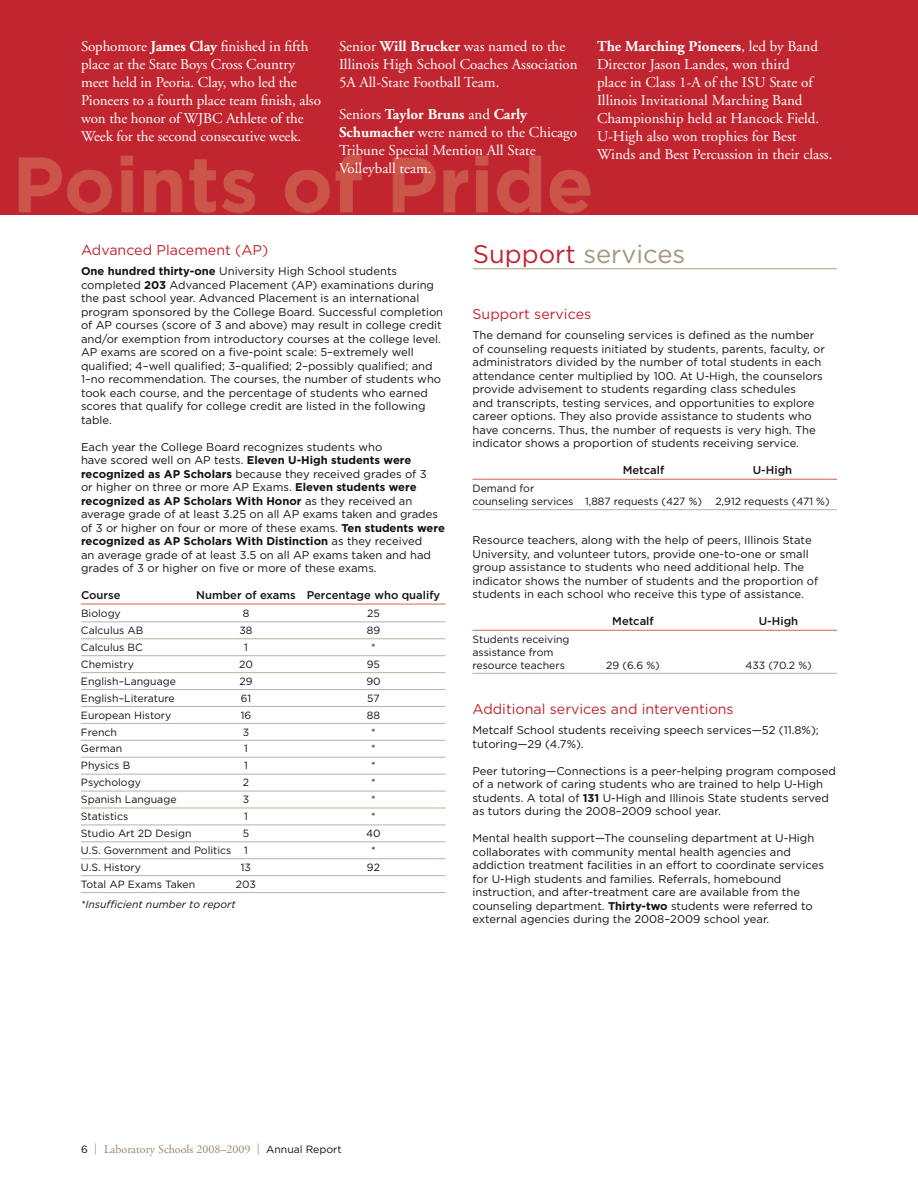
<style>
.page{position:relative;width:918px;height:1188px;background:#fff}
.page>*{position:absolute;margin:0;border:0;box-sizing:border-box;transform-origin:0 0}
.t1{font:25.5px "Gotham";color:#a5977f}
.t2{font:15px/18px "Adobe Garamond";color:#fff}
.t3{font:14.25px "Gotham";color:#c02530}
.t4{font:12px "Adobe Garamond";color:#96876e}
.t5{font:11.25px/13.5px "Gotham";color:#121212}
.t6{font:500 11.25px "Gotham";color:#121212}
.t7{font:10.5px/12.6px "Gotham";color:#121212}
.t8{font:italic 10.5px "Gotham";color:#121212}
.s1{font-weight:700}
.s2{color:#c02530}
.s3{font-family:"Gotham";font-size:10.5px;color:#121212}
.s4{font-family:"Gotham";color:#9d9f9e}
</style>
<div class="page">
<img style="left:0;top:0;width:918px;height:214px">
<hr style="left:81px;top:603px;width:365px;height:2px;background:#d67765">
<hr style="left:81px;top:621px;width:365px;height:1px;background:#bcb19d">
<hr style="left:81px;top:638px;width:365px;height:1px;background:#bcb19d">
<hr style="left:81px;top:655px;width:365px;height:1px;background:#bcb19d">
<hr style="left:81px;top:672px;width:365px;height:1px;background:#bcb19d">
<hr style="left:81px;top:689px;width:365px;height:1px;background:#bcb19d">
<hr style="left:81px;top:706px;width:365px;height:1px;background:#bcb19d">
<hr style="left:81px;top:723px;width:365px;height:1px;background:#bcb19d">
<hr style="left:81px;top:740px;width:365px;height:1px;background:#bcb19d">
<hr style="left:81px;top:757px;width:365px;height:1px;background:#bcb19d">
<hr style="left:81px;top:774px;width:365px;height:1px;background:#bcb19d">
<hr style="left:81px;top:791px;width:365px;height:1px;background:#bcb19d">
<hr style="left:81px;top:808px;width:365px;height:1px;background:#bcb19d">
<hr style="left:81px;top:825px;width:365px;height:1px;background:#bcb19d">
<hr style="left:81px;top:841px;width:365px;height:1px;background:#bcb19d">
<hr style="left:81px;top:858px;width:365px;height:1px;background:#bcb19d">
<hr style="left:81px;top:875px;width:365px;height:1px;background:#bcb19d">
<hr style="left:81px;top:892px;width:365px;height:1px;background:#bcb19d">
<hr style="left:472px;top:479px;width:365px;height:1px;background:#d67765">
<hr style="left:472px;top:509px;width:365px;height:1px;background:#bcb19d">
<hr style="left:472px;top:630px;width:365px;height:1px;background:#d67765">
<hr style="left:472px;top:673px;width:365px;height:1px;background:#bcb19d">
<hr style="left:473px;top:268px;width:364px;height:1px;background:#b4a892">
<h2 class="t2" style="left:81px;top:38px;width:241px">Sophomore <span class="s1">James Clay</span> finished in fifth place at the State Boys Cross Country meet held in Peoria. Clay, who led the Pioneers to a fourth place team finish, also won the honor of WJBC Athlete of the Week for the second consecutive week.</h2>
<h2 class="t2" style="left:339px;top:38px;width:240px">Senior <span class="s1">Will Brucker</span> was named to the<br>Illinois High School Coaches Association<br>5A All-State Football Team.</h2>
<h2 class="t2" style="left:339px;top:106px;width:240px">Seniors <span class="s1">Taylor Bruns</span> and <span class="s1">Carly<br>Schumacher</span> were named to the Chicago<br>Tribune Special Mention All State<br>Volleyball team.</h2>
<p class="t2" style="left:597px;top:38px;width:237px"><span class="s1">The Marching Pioneers</span>, led by Band Director Jason Landes, won third<br>place in Class 1-A of the ISU State of Illinois Invitational Marching Band Championship held at Hancock Field.<br>U-High also won trophies for Best Winds and Best Percussion in their class.</p>
<p class="t3" style="left:81px;top:242px;width:189px">Advanced Placement (AP)</p>
<p class="t5" style="left:81px;top:264px;width:364px"><span class="s1">One hundred thirty-one</span> University High School students completed <span class="s1">203</span> Advanced Placement (AP) examinations during the past school year. Advanced Placement is an international program sponsored by the College Board. Successful completion of AP courses (score of 3 and above) may result in college credit and/or exemption from introductory courses at the college level.<br>AP exams are scored on a five-point scale: 5–extremely well qualified; 4–well qualified; 3–qualified; 2–possibly qualified; and 1–no recommendation. The courses, the number of students who took each course, and the percentage of students who earned scores that qualify for college credit are listed in the following table.</p>
<p class="t5" style="left:81px;top:440px;width:365px">Each year the College Board recognizes students who<br>have scored well on AP tests. <span class="s1">Eleven U-High students were recognized as AP Scholars</span> because they received grades of 3<br>or higher on three or more AP Exams. <span class="s1">Eleven students were recognized as AP Scholars With Honor</span> as they received an average grade of at least 3.25 on all AP exams taken and grades of 3 or higher on four or more of these exams. <span class="s1">Ten students were recognized as AP Scholars With Distinction</span> as they received<br>an average grade of at least 3.5 on all AP exams taken and had grades of 3 or higher on five or more of these exams.</p>
<p class="t6" style="left:81px;top:589px;width:41px">Course</p>
<p class="t6" style="left:196px;top:589px;width:246px">Number of exams Percentage who qualify</p>
<p class="t7" style="left:81px;top:607px;width:41px">Biology</p>
<p class="t7" style="left:243px;top:607px;width:8px">8</p>
<p class="t7" style="left:367px;top:607px;width:14px">25</p>
<p class="t7" style="left:81px;top:624px;width:64px">Calculus AB</p>
<p class="t7" style="left:239px;top:624px;width:15px">38</p>
<p class="t7" style="left:367px;top:624px;width:15px">89</p>
<p class="t7" style="left:81px;top:641px;width:63px">Calculus BC</p>
<p class="t7" style="left:244px;top:641px;width:5px">1</p>
<p class="t7" style="left:371px;top:641px;width:6px">*</p>
<p class="t7" style="left:81px;top:658px;width:55px">Chemistry</p>
<p class="t7" style="left:239px;top:658px;width:15px">20</p>
<p class="t7" style="left:367px;top:658px;width:15px">95</p>
<p class="t7" style="left:81px;top:675px;width:96px">English–Language</p>
<p class="t7" style="left:239px;top:675px;width:15px">29</p>
<p class="t7" style="left:366px;top:675px;width:16px">90</p>
<p class="t7" style="left:81px;top:692px;width:95px">English–Literature</p>
<p class="t7" style="left:241px;top:692px;width:12px">61</p>
<p class="t7" style="left:367px;top:692px;width:14px">57</p>
<p class="t7" style="left:81px;top:708px;width:92px">European History</p>
<p class="t7" style="left:241px;top:708px;width:12px">16</p>
<p class="t7" style="left:367px;top:708px;width:15px">88</p>
<p class="t7" style="left:81px;top:725px;width:38px">French</p>
<p class="t7" style="left:243px;top:725px;width:8px">3</p>
<p class="t7" style="left:371px;top:725px;width:6px">*</p>
<p class="t7" style="left:81px;top:742px;width:43px">German</p>
<p class="t7" style="left:244px;top:742px;width:5px">1</p>
<p class="t7" style="left:371px;top:742px;width:6px">*</p>
<p class="t7" style="left:81px;top:759px;width:51px">Physics B</p>
<p class="t7" style="left:244px;top:759px;width:5px">1</p>
<p class="t7" style="left:371px;top:759px;width:6px">*</p>
<p class="t7" style="left:81px;top:776px;width:61px">Psychology</p>
<p class="t7" style="left:243px;top:776px;width:8px">2</p>
<p class="t7" style="left:371px;top:776px;width:6px">*</p>
<p class="t7" style="left:81px;top:793px;width:97px">Spanish Language</p>
<p class="t7" style="left:243px;top:793px;width:8px">3</p>
<p class="t7" style="left:371px;top:793px;width:6px">*</p>
<p class="t7" style="left:81px;top:810px;width:49px">Statistics</p>
<p class="t7" style="left:244px;top:810px;width:5px">1</p>
<p class="t7" style="left:371px;top:810px;width:6px">*</p>
<p class="t7" style="left:81px;top:827px;width:112px">Studio Art 2D Design</p>
<p class="t7" style="left:243px;top:827px;width:8px">5</p>
<p class="t7" style="left:366px;top:827px;width:16px">40</p>
<p class="t7" style="left:81px;top:844px;width:168px">U.S. Government and Politics 1</p>
<p class="t7" style="left:371px;top:844px;width:6px">*</p>
<p class="t7" style="left:81px;top:861px;width:62px">U.S. History</p>
<p class="t7" style="left:241px;top:861px;width:12px">13</p>
<p class="t7" style="left:367px;top:861px;width:14px">92</p>
<p class="t7" style="left:81px;top:878px;width:116px">Total AP Exams Taken</p>
<p class="t7" style="left:236px;top:878px;width:22px">203</p>
<p class="t8" style="left:81px;top:898px;width:156px">*Insufficient number to report</p>
<h1 class="t1" style="left:473px;top:240px;width:214px"><span class="s2">Support</span> services</h1>
<p class="t3" style="left:472px;top:306px;width:120px">Support services</p>
<p class="t5" style="left:472px;top:328px;width:354px">The demand for counseling services is defined as the number of counseling requests initiated by students, parents, faculty, or administrators divided by the number of total students in each attendance center multiplied by 100. At U-High, the counselors provide advisement to students regarding class schedules<br>and transcripts, testing services, and opportunities to explore career options. They also provide assistance to students who have concerns. Thus, the number of requests is very high. The indicator shows a proportion of students receiving service.</p>
<p class="t6" style="left:623px;top:464px;width:43px">Metcalf</p>
<p class="t6" style="left:753px;top:464px;width:41px">U-High</p>
<p class="t7" style="left:472px;top:482px;width:231px">Demand for<br>counseling services 1,887 requests (427 %)</p>
<p class="t7" style="left:715px;top:495px;width:116px">2,912 requests (471 %)</p>
<p class="t5" style="left:472px;top:533px;width:347px">Resource teachers, along with the help of peers, Illinois State University, and volunteer tutors, provide one-to-one or small group assistance to students who need additional help. The indicator shows the number of students and the proportion of students in each school who receive this type of assistance.</p>
<p class="t6" style="left:612px;top:615px;width:43px">Metcalf</p>
<p class="t6" style="left:759px;top:615px;width:41px">U-High</p>
<p class="t7" style="left:472px;top:633px;width:99px">Students receiving assistance from resource teachers</p>
<p class="t7" style="left:606px;top:658px;width:55px">29 (6.6 %)</p>
<p class="t7" style="left:745px;top:658px;width:68px">433 (70.2 %)</p>
<p class="t3" style="left:472px;top:701px;width:263px">Additional services and interventions</p>
<p class="t5" style="left:472px;top:723px;width:348px">Metcalf School students receiving speech services—52 (11.8%); tutoring—29 (4.7%).</p>
<p class="t5" style="left:472px;top:764px;width:365px">Peer tutoring—Connections is a peer-helping program composed of a network of caring students who are trained to help U-High students. A total of <span class="s1">131</span> U-High and Illinois State students served as tutors during the 2008–2009 school year.</p>
<p class="t5" style="left:472px;top:831px;width:353px">Mental health support—The counseling department at U-High collaborates with community mental health agencies and addiction treatment facilities in an effort to coordinate services for U-High students and families. Referrals, homebound instruction, and after-treatment care are available from the counseling department. <span class="s1">Thirty-two</span> students were referred to external agencies during the 2008–2009 school year.</p>
<p class="t4" style="left:81px;top:1142px;width:262px"><span class="s3">6</span> <span class="s4">|</span> Laboratory Schools 2008–2009 <span class="s4">|</span> <span class="s3">Annual Report</span></p>
</div>
